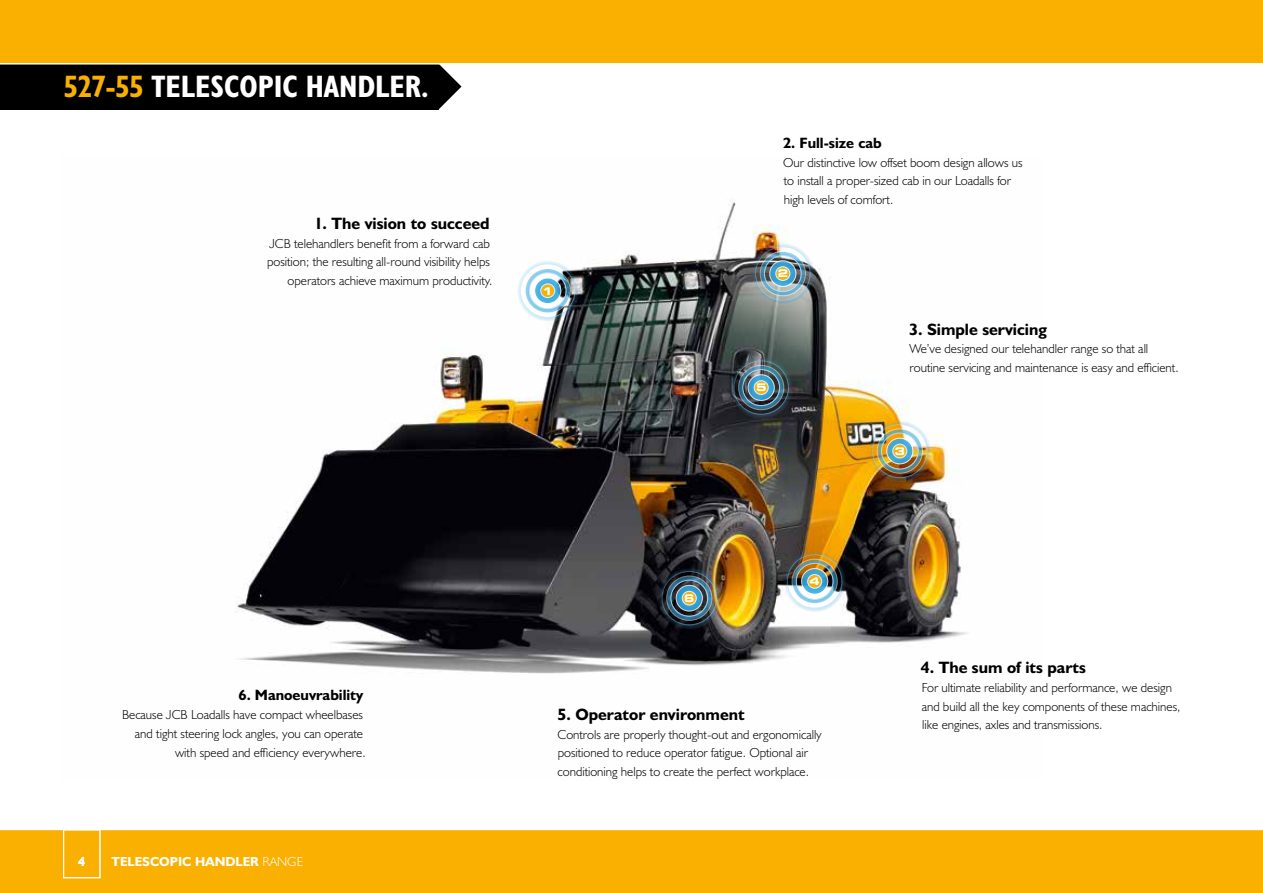
<style>
.page{position:relative;width:1263px;height:893px;background:#fff}
.page>*{position:absolute;margin:0;border:0;box-sizing:border-box;transform-origin:0 0}
.t1{font:31.2px "JCB Bold Condensed";color:#fff}
.t2{font:16.5px "JCB Bold";color:#000}
.t3{font:15px "JCB Bold";color:#000}
.t4{font:13.2px/18.8px "JCB Light";color:#000}
.t5{font:13.2px "JCB Bold";color:#fff}
.t6{font:700 expanded 10.5px "Square 721 BT";color:#fff}
.s1{color:#f9b000}
.s2{font-family:"JCB Light"}
</style>
<div class="page">
<img style="left:236px;top:200px;width:732px;height:474px">
<div style="left:0;top:829px;width:1263px;height:64px;background:#f9b000"></div>
<hr style="left:0;top:829px;width:1263px;height:1px;background:#fff">
<svg style="left:439px;top:65px;width:22px;height:44px"></svg>
<div style="left:0;top:53px;width:439px;height:56px;background:#000"></div>
<div style="left:0;top:0;width:1263px;height:64px;background:#f9b000"></div>
<div style="left:63px;top:829px;width:37px;height:49px;border:1px solid #fff"></div>
<hr style="left:0;top:63px;width:1263px;height:2px;background:#fff">
<img style="left:751px;top:242px;width:64px;height:63px">
<img style="left:867px;top:419px;width:65px;height:64px">
<img style="left:782px;top:550px;width:65px;height:63px">
<img style="left:729px;top:356px;width:64px;height:63px">
<img style="left:657px;top:567px;width:64px;height:63px">
<svg style="left:515px;top:259px;width:65px;height:63px"></svg>
<h1 class="t1" style="left:64px;top:67px;width:367px"><span class="s1">527-55</span> TELESCOPIC HANDLER.</h1>
<p class="t2" style="left:314px;top:213px;width:177px">1. The vision to succeed</p>
<p class="t4" style="left:267px;top:233px;width:227px;text-align:right">JCB telehandlers benefit from a forward cab position; the resulting all-round visibility helps operators achieve maximum productivity.</p>
<p class="t3" style="left:238px;top:686px;width:126px">6. Manoeuvrability</p>
<p class="t4" style="left:122px;top:705px;width:245px;text-align:right">Because JCB Loadalls have compact wheelbases and tight steering lock angles, you can operate with speed and efficiency everywhere.</p>
<p class="t5" style="left:78px;top:853px;width:9px">4</p>
<p class="t5" style="left:112px;top:853px;width:193px">TELESCOPIC HANDLER <span class="s2">RANGE</span></p>
<p class="t6" style="left:543px;top:284px;width:12px">1</p>
<p class="t3" style="left:783px;top:133px;width:100px">2. Full-size cab</p>
<p class="t4" style="left:783px;top:152px;width:241px">Our distinctive low offset boom design allows us to install a proper-sized cab in our Loadalls for high levels of comfort.</p>
<p class="t6" style="left:778px;top:267px;width:12px">2</p>
<p class="t6" style="left:756px;top:381px;width:12px">5</p>
<p class="t2" style="left:909px;top:319px;width:139px">3. Simple servicing</p>
<p class="t4" style="left:909px;top:339px;width:271px">We’ve designed our telehandler range so that all routine servicing and maintenance is easy and efficient.</p>
<p class="t6" style="left:895px;top:445px;width:12px">3</p>
<p class="t6" style="left:684px;top:592px;width:12px">6</p>
<p class="t6" style="left:809px;top:575px;width:12px">4</p>
<p class="t2" style="left:557px;top:704px;width:189px">5. Operator environment</p>
<p class="t4" style="left:557px;top:724px;width:266px">Controls are properly thought-out and ergonomically positioned to reduce operator fatigue. Optional air conditioning helps to create the perfect workplace.</p>
<p class="t2" style="left:921px;top:657px;width:167px">4. The sum of its parts</p>
<p class="t4" style="left:922px;top:678px;width:260px">For ultimate reliability and performance, we design and build all the key components of these machines, like engines, axles and transmissions.</p>
</div>
